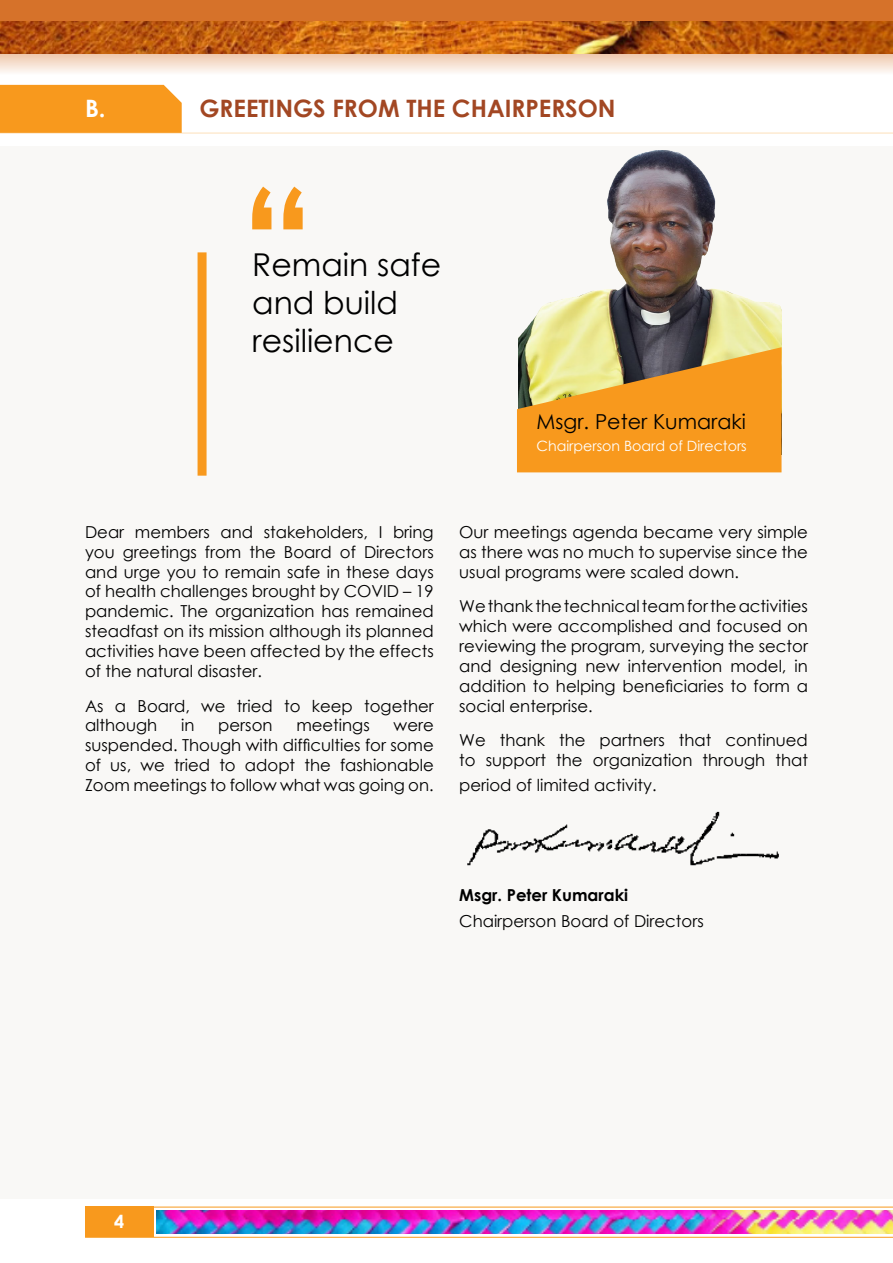
<style>
.page{position:relative;width:893px;height:1263px;background:#fff}
.page>*{position:absolute;margin:0;border:0;box-sizing:border-box;transform-origin:0 0}
.t1{font:31.5px/37.8px "Century Gothic";color:#000}
.t2{font:700 24px "Century Gothic";color:#a24723}
.t3{font:700 24px "Century Gothic";color:#fff}
.t4{font:20.7px "Century Gothic";color:#000}
.t5{font:700 18px "Century Gothic";color:#fff}
.t6{font:16.5px/19.8px "Century Gothic";color:#000;text-align:justify}
.t7{font:700 16.5px "Century Gothic";color:#000}
.t8{font:14.25px "Century Gothic";color:#fff}
</style>
<div class="page">
<svg style="left:0;top:0;width:893px;height:73px;background:#e4a476"></svg>
<hr style="left:85px;top:1207px;width:808px;height:1px;background:#f8991d">
<hr style="left:85px;top:1237px;width:808px;height:1px;background:#f8991d">
<div style="left:85px;top:1207px;width:68px;height:30px;background:#f8991d"></div>
<img style="left:156px;top:1210px;width:737px;height:24px">
<img style="left:0;top:21px;width:893px;height:32px">
<div style="left:0;top:147px;width:893px;height:1052px;background:#f9f8f6"></div>
<img style="left:467px;top:811px;width:312px;height:55px">
<svg style="left:252px;top:187px;width:51px;height:42px"></svg>
<div style="left:198px;top:252px;width:9px;height:224px;background:#f8991d"></div>
<img style="left:518px;top:151px;width:263px;height:196px">
<svg style="left:517px;top:347px;width:264px;height:125px;background:#e69f36"></svg>
<div style="left:0;top:85px;width:182px;height:48px;background:#f8991d"></div>
<hr style="left:0;top:133px;width:893px;height:1px;background:#f8991d">
<h2 class="t3" style="left:85px;top:90px;width:22px">B.</h2>
<h2 class="t2" style="left:199px;top:90px;width:418px">GREETINGS FROM THE CHAIRPERSON</h2>
<h1 class="t1" style="left:252px;top:245px;width:191px">Remain safe and build resilience</h1>
<p class="t4" style="left:537px;top:407px;width:211px">Msgr. Peter Kumaraki</p>
<p class="t8" style="left:537px;top:436px;width:212px">Chairperson Board of Directors</p>
<p class="t6" style="left:85px;top:522px;width:350px">Dear members and stakeholders, I bring you greetings from the Board of Directors and urge you to remain safe in these days of health challenges brought by COVID – 19 pandemic. The organization has remained steadfast on its mission although its planned activities have been affected by the effects of the natural disaster.</p>
<p class="t6" style="left:85px;top:695px;width:350px">As a Board, we tried to keep together although</p>
<p class="t6" style="left:181px;top:715px;width:15px">in</p>
<p class="t6" style="left:218px;top:715px;width:56px">person</p>
<p class="t6" style="left:296px;top:715px;width:75px">meetings</p>
<p class="t6" style="left:85px;top:715px;width:350px;text-indent:309px">were suspended. Though with difficulties for some of us, we tried to adopt the fashionable Zoom meetings to follow what was going on.</p>
<p class="t6" style="left:459px;top:522px;width:350px">Our meetings agenda became very simple as there was no much to supervise since the usual programs were scaled down.</p>
<p class="t6" style="left:459px;top:596px;width:350px">We thank the technical team for the activities which were accomplished and focused on reviewing the program, surveying the sector and designing new intervention model, in addition to helping beneficiaries to form a social enterprise.</p>
<p class="t6" style="left:459px;top:730px;width:350px">We thank the partners that continued to support the organization through that</p>
<p class="t6" style="left:459px;top:775px;width:199px">period of limited activity.</p>
<p class="t7" style="left:459px;top:883px;width:170px">Msgr. Peter Kumaraki</p>
<p class="t6" style="left:459px;top:910px;width:246px">Chairperson Board of Directors</p>
<p class="t5" style="left:114px;top:1208px;width:12px">4</p>
</div>
